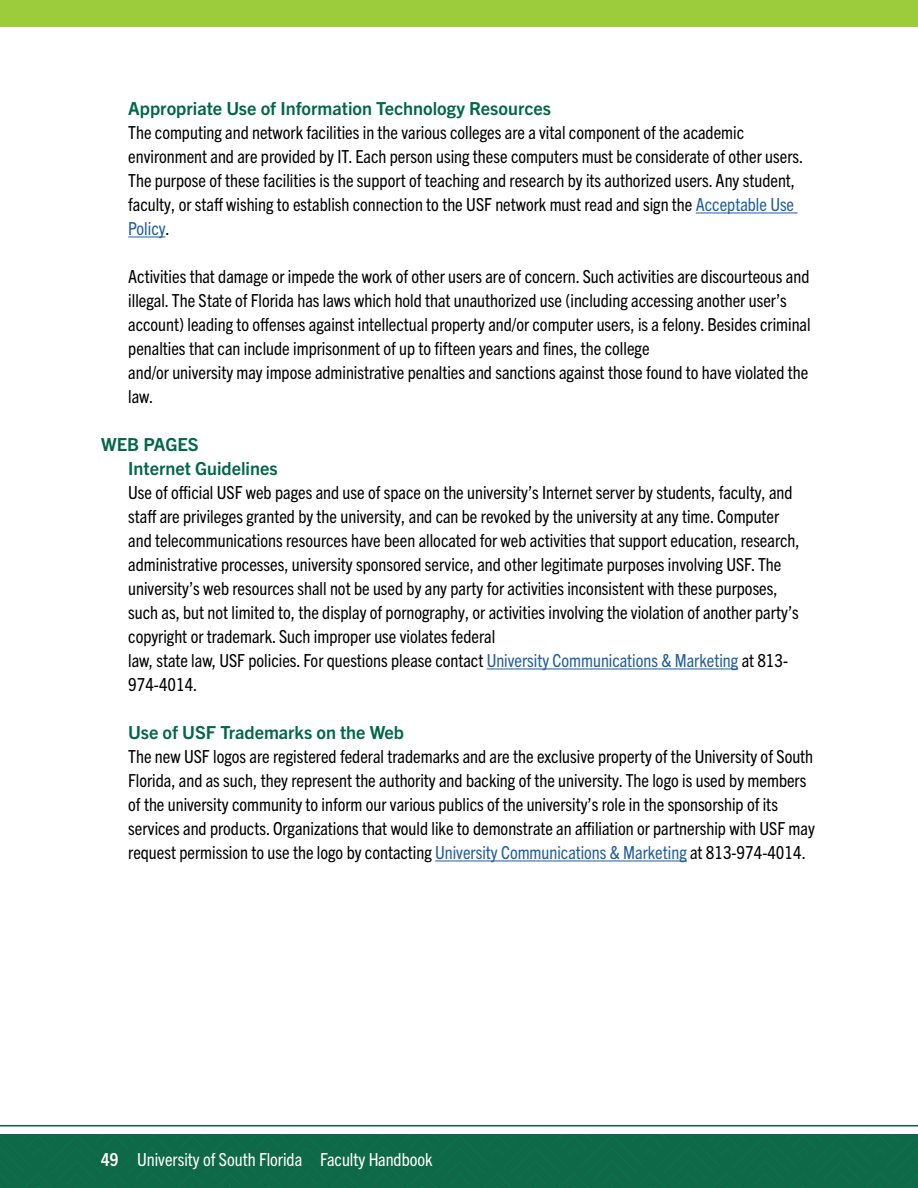
<style>
.page{position:relative;width:918px;height:1188px;background:#fff}
.page>*{position:absolute;margin:0;border:0;box-sizing:border-box;transform-origin:0 0}
.t1{font:condensed 18px/24px "Trade Gothic Next LT Pro";color:#000}
.t2{font:700 18px/24px "Trade Gothic Next LT Pro";color:#006747}
.t3{font:condensed 18px "Trade Gothic Next LT Pro";color:#fff}
.s1{color:#215e9e}
.s2{font-weight:700}
</style>
<div class="page">
<hr style="left:0;top:1125px;width:918px;height:1px;background:#006747">
<div style="left:0;top:1134px;width:918px;height:54px;background:#0f6949"></div>
<div style="left:0;top:0;width:918px;height:27px;background:#9ccb3b"></div>
<hr style="left:696px;top:213px;width:102px;height:1px;background:#215e9e">
<hr style="left:128px;top:237px;width:37px;height:1px;background:#215e9e">
<hr style="left:487px;top:669px;width:251px;height:1px;background:#215e9e">
<hr style="left:435px;top:861px;width:252px;height:1px;background:#215e9e">
<p class="t2" style="left:128px;top:95px;width:424px">Appropriate Use of Information Technology Resources</p>
<p class="t1" style="left:128px;top:119px;width:674px">The computing and network facilities in the various colleges are a vital component of the academic environment and are provided by IT. Each person using these computers must be considerate of other users.<br>The purpose of these facilities is the support of teaching and research by its authorized users. Any student, faculty, or staff wishing to establish connection to the USF network must read and sign the <span class="s1">Acceptable Use Policy</span>.</p>
<p class="t1" style="left:128px;top:263px;width:684px">Activities that damage or impede the work of other users are of concern. Such activities are discourteous and illegal. The State of Florida has laws which hold that unauthorized use (including accessing another user’s account) leading to offenses against intellectual property and/or computer users, is a felony. Besides criminal penalties that can include imprisonment of up to fifteen years and fines, the college<br>and/or university may impose administrative penalties and sanctions against those found to have violated the law.</p>
<p class="t2" style="left:128px;top:431px;width:151px;text-indent:-27px">WEB PAGES<br>Internet Guidelines</p>
<p class="t1" style="left:128px;top:479px;width:673px">Use of official USF web pages and use of space on the university’s Internet server by students, faculty, and staff are privileges granted by the university, and can be revoked by the university at any time. Computer and telecommunications resources have been allocated for web activities that support education, research, administrative processes, university sponsored service, and other legitimate purposes involving USF. The university’s web resources shall not be used by any party for activities inconsistent with these purposes, such as, but not limited to, the display of pornography, or activities involving the violation of another party’s copyright or trademark. Such improper use violates federal<br>law, state law, USF policies. For questions please contact <span class="s1">University Communications &amp; Marketing</span> at 813- 974-4014.</p>
<p class="t2" style="left:128px;top:719px;width:277px">Use of USF Trademarks on the Web</p>
<p class="t1" style="left:128px;top:743px;width:688px">The new USF logos are registered federal trademarks and are the exclusive property of the University of South Florida, and as such, they represent the authority and backing of the university. The logo is used by members of the university community to inform our various publics of the university’s role in the sponsorship of its services and products. Organizations that would like to demonstrate an affiliation or partnership with USF may request permission to use the logo by contacting <span class="s1">University Communications &amp; Marketing</span> at 813-974-4014.</p>
<p class="t3" style="left:101px;top:1147px;width:333px"><span class="s2">49</span> University of South Florida Faculty Handbook</p>
</div>
